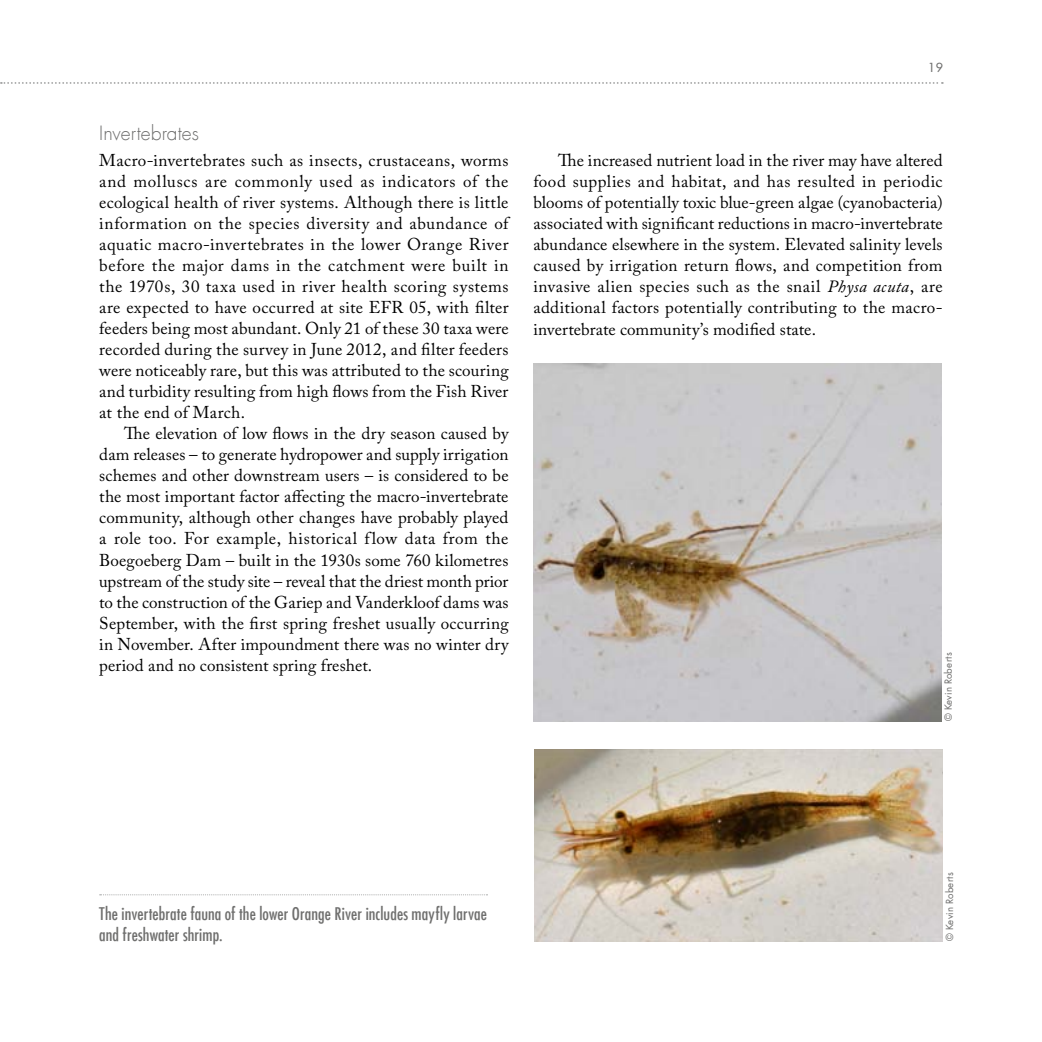
<style>
.page{position:relative;width:1042px;height:1042px;background:#fff}
.page>*{position:absolute;margin:0;border:0;box-sizing:border-box;transform-origin:0 0}
.t1{font:300 19.25px "Futura Com";letter-spacing:.005em;color:#6f6f6e}
.t2{font:17.15px/21px "Adobe Caslon Pro";letter-spacing:.01em;color:#000;text-align:justify}
.t3{font:500 condensed 17.15px/21px "Futura Com";letter-spacing:.01em;color:#6f6f6e}
.t4{font:500 12.25px "Futura Com";color:#6f6f6e}
.t5{font:9.62px "Futura Com";letter-spacing:.015em;color:#6f6f6e}
.s1{font-style:italic}
</style>
<div class="page">
<svg style="left:1px;top:82px;width:942px;height:2px"></svg>
<svg style="left:100px;top:894px;width:387px;height:1px"></svg>
<img style="left:533px;top:364px;width:408px;height:357px">
<img style="left:535px;top:749px;width:408px;height:192px">
<p class="t1" style="left:99px;top:120px;width:101px">Invertebrates</p>
<p class="t2" style="left:99px;top:150px;width:411px">Macro-invertebrates such as insects, crustaceans, worms and molluscs are commonly used as indicators of the ecological health of river systems. Although there is little information on the species diversity and abundance of aquatic macro-invertebrates in the lower Orange River before the major dams in the catchment were built in the 1970s, 30 taxa used in river health scoring systems are expected to have occurred at site EFR 05, with filter feeders being most abundant. Only 21 of these 30 taxa were recorded during the survey in June 2012, and filter feeders were noticeably rare, but this was attributed to the scouring and turbidity resulting from high flows from the Fish River at the end of March.</p>
<p class="t2" style="left:99px;top:423px;width:411px;text-indent:25px">The elevation of low flows in the dry season caused by dam releases – to generate hydropower and supply irrigation schemes and other downstream users – is considered to be the most important factor affecting the macro-invertebrate community, although other changes have probably played a role too. For example, historical flow data from the Boegoeberg Dam – built in the 1930s some 760 kilometres upstream of the study site – reveal that the driest month prior to the construction of the Gariep and Vanderkloof dams was September, with the first spring freshet usually occurring in November. After impoundment there was no winter dry period and no consistent spring freshet.</p>
<p class="t4" style="left:928px;top:59px;width:16px">19</p>
<p class="t2" style="left:533px;top:150px;width:411px;text-indent:25px">The increased nutrient load in the river may have altered food supplies and habitat, and has resulted in periodic blooms of potentially toxic blue-green algae (cyanobacteria) associated with significant reductions in macro-invertebrate abundance elsewhere in the system. Elevated salinity levels caused by irrigation return flows, and competition from invasive alien species such as the snail <span class="s1">Physa acuta</span>, are additional factors potentially contributing to the macro&shy;invertebrate community’s modified state.</p>
<p class="t5" style="left:941px;top:721px;width:70px;rotate:-90deg">© Kevin Roberts</p>
<p class="t3" style="left:99px;top:903px;width:389px">The invertebrate fauna of the lower Orange River includes mayfly larvae and freshwater shrimp.</p>
<p class="t5" style="left:943px;top:941px;width:70px;rotate:-90deg">© Kevin Roberts</p>
</div>
